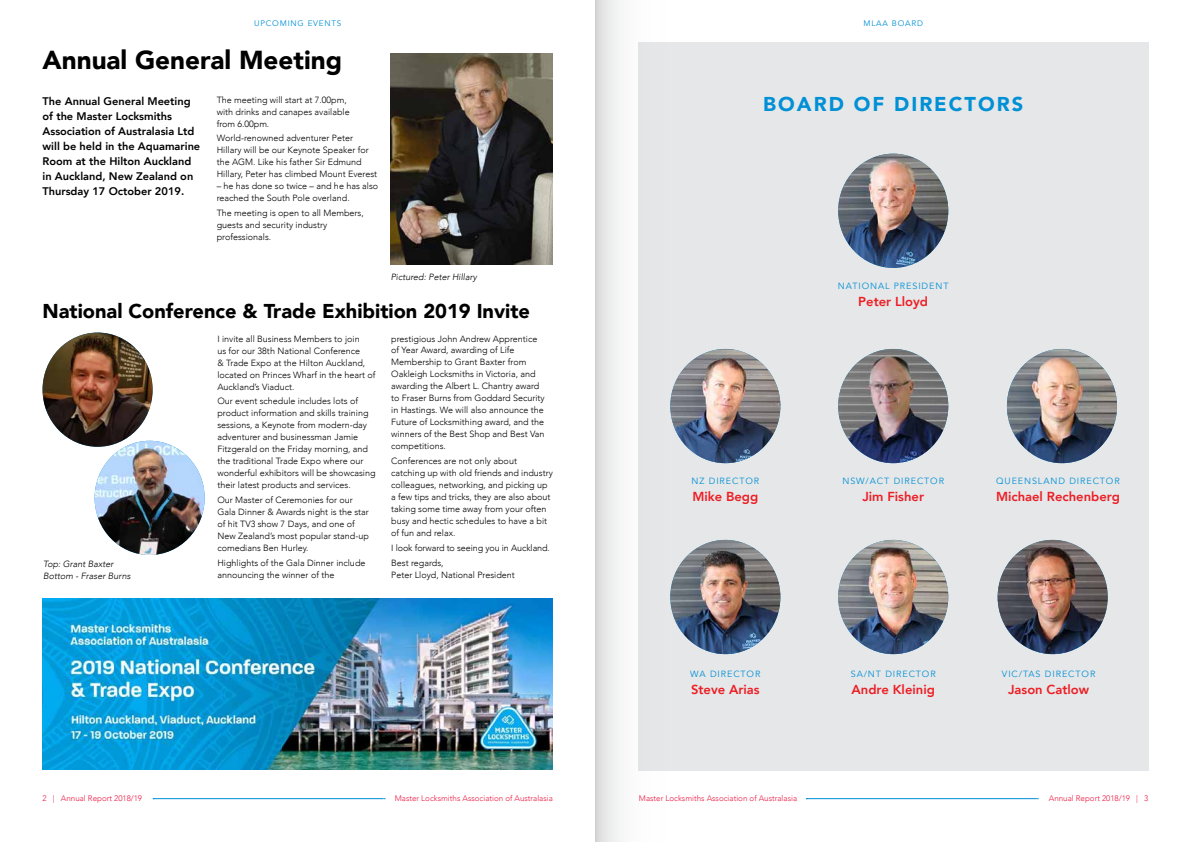
<style>
.page{position:relative;width:1191px;height:842px;background:#fff}
.page>*{position:absolute;margin:0;border:0;box-sizing:border-box;transform-origin:0 0}
.t1{font:900 26px "Avenir";color:#000}
.t2{font:900 20px "Avenir";color:#000}
.t3{font:900 20px "Avenir";letter-spacing:.1em;color:#0090d6}
.t4{font:800 13px "Avenir";color:#ed1d24}
.t5{font:800 11px/15px "Avenir";color:#000}
.t6{font:300 9px/12px "Avenir";color:#000}
.t7{font:9px "Avenir";letter-spacing:.1em;color:#0090d6}
.t8{font:italic 300 9px/12px "Avenir";color:#000}
.t9{font:300 8px "Avenir";color:#ed1941}
.t10{font:8px "Avenir";letter-spacing:.1em;color:#0090d6}
</style>
<div class="page">
<svg style="left:153px;top:798px;width:232px;height:1px"></svg>
<svg style="left:806px;top:798px;width:232px;height:1px"></svg>
<div style="left:638px;top:43px;width:510px;height:728px;background:#e6e7e8"></div>
<img style="left:838px;top:349px;width:110px;height:114px">
<img style="left:1007px;top:349px;width:110px;height:114px">
<img style="left:838px;top:540px;width:110px;height:114px">
<img style="left:689px;top:349px;width:91px;height:114px">
<img style="left:43px;top:333px;width:110px;height:114px">
<img style="left:95px;top:441px;width:110px;height:114px">
<img style="left:689px;top:540px;width:91px;height:114px">
<img style="left:997px;top:540px;width:110px;height:114px">
<img style="left:838px;top:154px;width:110px;height:114px">
<img style="left:391px;top:54px;width:161px;height:211px">
<img style="left:43px;top:599px;width:510px;height:170px">
<svg style="left:595px;top:0;width:94px;height:842px"></svg>
<p class="t10" style="left:254px;top:18px;width:89px">UPCOMING EVENTS</p>
<h1 class="t1" style="left:43px;top:37px;width:301px">Annual General Meeting</h1>
<p class="t5" style="left:43px;top:93px;width:159px">The Annual General Meeting of the Master Locksmiths<br>Association of Australasia Ltd will be held in the Aquamarine<br>Room at the Hilton Auckland in Auckland, New Zealand on<br>Thursday 17 October 2019.</p>
<p class="t6" style="left:217px;top:93px;width:135px">The meeting will start at 7.00pm, with drinks and canapes available from 6.00pm.</p>
<p class="t6" style="left:217px;top:132px;width:162px">World-renowned adventurer Peter Hillary will be our Keynote Speaker for the AGM. Like his father Sir Edmund Hillary, Peter has climbed Mount Everest</p>
<p class="t6" style="left:217px;top:180px;width:163px">– he has done so twice – and he has also reached the South Pole overland.</p>
<p class="t6" style="left:217px;top:207px;width:149px">The meeting is open to all Members, guests and security industry professionals.</p>
<p class="t8" style="left:391px;top:271px;width:88px">Pictured: Peter Hillary</p>
<h2 class="t2" style="left:43px;top:294px;width:489px">National Conference &amp; Trade Exhibition 2019 Invite</h2>
<p class="t8" style="left:43px;top:558px;width:89px">Top: Grant Baxter<br>Bottom - Fraser Burns</p>
<p class="t6" style="left:217px;top:332px;width:159px">I invite all Business Members to join<br>us for our 38th National Conference<br>&amp; Trade Expo at the Hilton Auckland, located on Princes Wharf in the heart of Auckland’s Viaduct.</p>
<p class="t6" style="left:217px;top:395px;width:160px">Our event schedule includes lots of product information and skills training sessions, a Keynote from modern-day adventurer and businessman Jamie Fitzgerald on the Friday morning, and the traditional Trade Expo where our wonderful exhibitors will be showcasing their latest products and services.</p>
<p class="t6" style="left:217px;top:494px;width:153px">Our Master of Ceremonies for our<br>Gala Dinner &amp; Awards night is the star of hit TV3 show 7 Days, and one of<br>New Zealand’s most popular stand-up comedians Ben Hurley.</p>
<p class="t6" style="left:217px;top:557px;width:150px">Highlights of the Gala Dinner include announcing the winner of the</p>
<p class="t6" style="left:391px;top:332px;width:155px">prestigious John Andrew Apprentice of Year Award, awarding of Life Membership to Grant Baxter from Oakleigh Locksmiths in Victoria, and awarding the Albert L. Chantry award to Fraser Burns from Goddard Security in Hastings. We will also announce the Future of Locksmithing award, and the winners of the Best Shop and Best Van competitions.</p>
<p class="t6" style="left:391px;top:455px;width:163px">Conferences are not only about catching up with old friends and industry colleagues, networking, and picking up a few tips and tricks, they are also about taking some time away from your often busy and hectic schedules to have a bit of fun and relax.</p>
<p class="t6" style="left:391px;top:541px;width:160px;line-height:14.8px">I look forward to seeing you in Auckland.<br>Best regards,</p>
<p class="t6" style="left:391px;top:569px;width:125px">Peter Lloyd, National President</p>
<p class="t10" style="left:863px;top:18px;width:61px">MLAA BOARD</p>
<h2 class="t3" style="left:763px;top:87px;width:261px">BOARD OF DIRECTORS</h2>
<p class="t7" style="left:691px;top:476px;width:69px">NZ DIRECTOR</p>
<h3 class="t4" style="left:692px;top:486px;width:67px">Mike Begg</h3>
<p class="t7" style="left:690px;top:669px;width:72px">WA DIRECTOR</p>
<h3 class="t4" style="left:691px;top:679px;width:70px">Steve Arias</h3>
<p class="t7" style="left:838px;top:281px;width:112px">NATIONAL PRESIDENT</p>
<h3 class="t4" style="left:858px;top:292px;width:71px">Peter Lloyd</h3>
<p class="t7" style="left:842px;top:476px;width:103px">NSW/ACT DIRECTOR</p>
<h3 class="t4" style="left:862px;top:486px;width:63px">Jim Fisher</h3>
<p class="t7" style="left:996px;top:476px;width:125px">QUEENSLAND DIRECTOR</p>
<h3 class="t4" style="left:996px;top:486px;width:125px">Michael Rechenberg</h3>
<p class="t7" style="left:850px;top:669px;width:86px">SA/NT DIRECTOR</p>
<h3 class="t4" style="left:851px;top:679px;width:85px">Andre Kleinig</h3>
<p class="t7" style="left:1002px;top:669px;width:95px">VIC/TAS DIRECTOR</p>
<h3 class="t4" style="left:1008px;top:679px;width:83px">Jason Catlow</h3>
<p class="t9" style="left:395px;top:793px;width:160px">Master Locksmiths Association of Australasia</p>
<p class="t9" style="left:639px;top:793px;width:160px">Master Locksmiths Association of Australasia</p>
<p class="t9" style="left:43px;top:793px;width:101px">2 | Annual Report 2018/19</p>
<p class="t9" style="left:1048px;top:793px;width:101px">Annual Report 2018/19 | 3</p>
</div>
